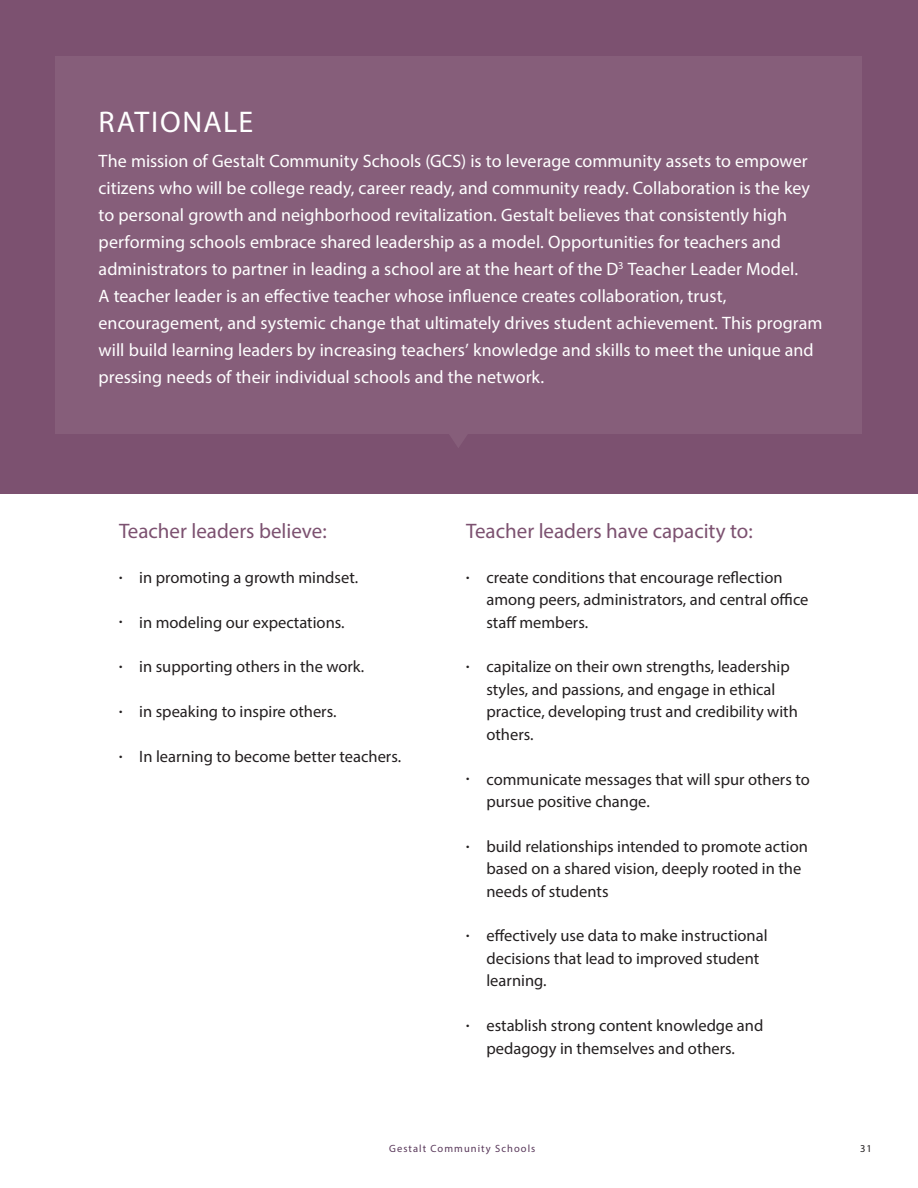
<style>
.page{position:relative;width:918px;height:1188px;background:#fff}
.page>*{position:absolute;margin:0;border:0;box-sizing:border-box;transform-origin:0 0}
.Headers_for_Model_Pa{font:30px "Myriad Pro";letter-spacing:.05em;color:#fff}
.Beliefs___Capacities{font:21px "Myriad Pro";color:#7c5170}
.Body_Copy_for_Ration{font:18px/27px "Myriad Pro";color:#fff}
.t1{font:16.5px/22.4px "Myriad Pro";color:#231f20}
.t2{font:10.5px "Myriad Pro";letter-spacing:.1em;color:#59385a}
.t3{font:10.5px "Myriad Pro";color:#231f20}
.s1{font-size:12px}
</style>
<div class="page">
<div style="left:0;top:0;width:918px;height:493px;background:#7c5170"></div>
<div style="left:55px;top:57px;width:807px;height:377px;background:#865e7a"></div>
<svg style="left:450px;top:434px;width:17px;height:14px"></svg>
<p class="Headers_for_Model_Pa" style="left:99px;top:103px;width:156px">RATIONALE</p>
<p class="Body_Copy_for_Ration" style="left:99px;top:148px;width:725px">The mission of Gestalt Community Schools (GCS) is to leverage community assets to empower citizens who will be college ready, career ready, and community ready. Collaboration is the key to personal growth and neighborhood revitalization. Gestalt believes that consistently high performing schools embrace shared leadership as a model. Opportunities for teachers and administrators to partner in leading a school are at the heart of the D<sup>3</sup> Teacher Leader Model.<br>A teacher leader is an effective teacher whose influence creates collaboration, trust, encouragement, and systemic change that ultimately drives student achievement. This program will build learning leaders by increasing teachers’ knowledge and skills to meet the unique and pressing needs of their individual schools and the network.</p>
<p class="Beliefs___Capacities" style="left:119px;top:518px;width:209px">Teacher leaders believe:</p>
<p class="Beliefs___Capacities" style="left:466px;top:518px;width:288px">Teacher leaders have capacity to:</p>
<p class="t1" style="left:119px;top:566px;width:241px"><span class="s1">•</span> in promoting a growth mindset.</p>
<p class="t1" style="left:119px;top:611px;width:227px"><span class="s1">•</span> in modeling our expectations.</p>
<p class="t1" style="left:119px;top:655px;width:247px"><span class="s1">•</span> in supporting others in the work.</p>
<p class="t1" style="left:119px;top:700px;width:219px"><span class="s1">•</span> in speaking to inspire others.</p>
<p class="t1" style="left:119px;top:745px;width:284px"><span class="s1">•</span> In learning to become better teachers.</p>
<p class="t1" style="left:486px;top:566px;width:324px;text-indent:-20px"><span class="s1">•</span> create conditions that encourage reflection among peers, administrators, and central office staff members.</p>
<p class="t1" style="left:486px;top:655px;width:313px;text-indent:-20px"><span class="s1">•</span> capitalize on their own strengths, leadership styles, and passions, and engage in ethical practice, developing trust and credibility with others.</p>
<p class="t1" style="left:486px;top:768px;width:325px;text-indent:-20px"><span class="s1">•</span> communicate messages that will spur others to pursue positive change.</p>
<p class="t1" style="left:486px;top:835px;width:323px;text-indent:-20px"><span class="s1">•</span> build relationships intended to promote action based on a shared vision, deeply rooted in the needs of students</p>
<p class="t1" style="left:486px;top:924px;width:283px;text-indent:-20px"><span class="s1">•</span> effectively use data to make instructional decisions that lead to improved student learning.</p>
<p class="t1" style="left:466px;top:1014px;width:299px;text-align:center"><span class="s1">•</span> establish strong content knowledge and pedagogy in themselves and others.</p>
<p class="t2" style="left:389px;top:1142px;width:148px">Gestalt Community Schools</p>
<p class="t3" style="left:860px;top:1142px;width:13px">31</p>
</div>
